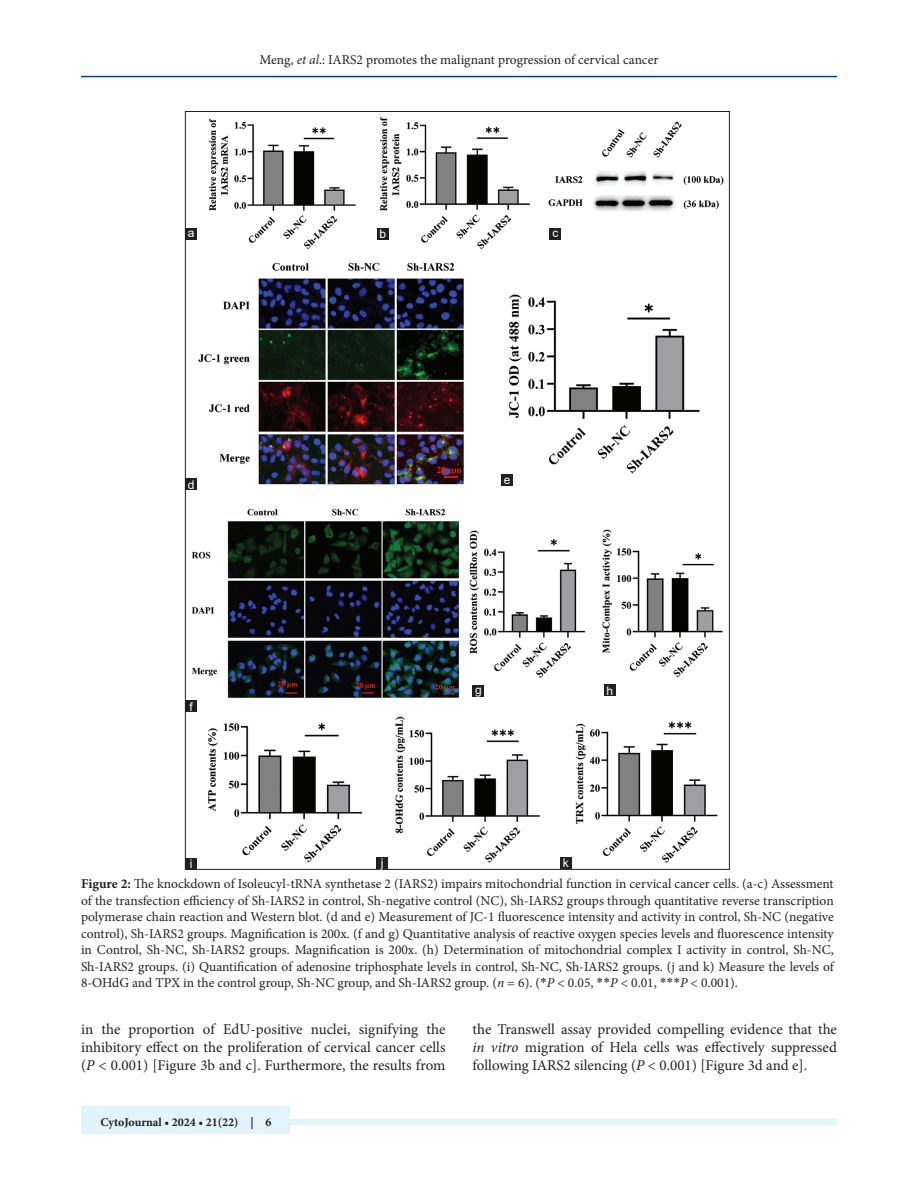
<style>
.page{position:relative;width:918px;height:1188px;background:#fff}
.page>*{position:absolute;margin:0;border:0;box-sizing:border-box;transform-origin:0 0}
.TX{font:15px/18px "Minion Pro";color:#231f20;text-align:justify}
.FGC{font:13.5px/16.5px "Minion Pro";letter-spacing:-.005em;color:#231f20;text-align:justify}
.t1{font:700 12px "Minion Pro";color:#231f20}
.LABEL{font:12px "Arial";color:#fff}
.s1{font-style:italic}
.s2{font-weight:700}
.s3{font-family:"Times New Roman"}
</style>
<div class="page">
<hr style="left:81px;top:76px;width:756px;height:1px;background:#164077">
<div style="left:81px;top:1119px;width:756px;height:6px;background:#e1f4fc"></div>
<div style="left:81px;top:1106px;width:208px;height:28px;background:#e1f4fc"></div>
<img style="left:191px;top:117px;width:533px;height:746px">
<div style="left:185px;top:478px;width:12px;height:12px;background:#231f20"></div>
<div style="left:604px;top:684px;width:12px;height:12px;background:#231f20"></div>
<div style="left:185px;top:858px;width:12px;height:12px;background:#231f20"></div>
<div style="left:376px;top:857px;width:12px;height:12px;background:#231f20"></div>
<div style="left:560px;top:857px;width:12px;height:12px;background:#231f20"></div>
<div style="left:549px;top:228px;width:12px;height:12px;background:#231f20"></div>
<div style="left:472px;top:685px;width:12px;height:12px;background:#231f20"></div>
<div style="left:377px;top:228px;width:12px;height:12px;background:#231f20"></div>
<div style="left:185px;top:700px;width:12px;height:12px;background:#231f20"></div>
<div style="left:185px;top:228px;width:12px;height:12px;background:#231f20"></div>
<div style="left:501px;top:474px;width:12px;height:12px;background:#231f20"></div>
<p class="LABEL" style="left:188px;top:225px;width:8px">a</p>
<p class="FGC" style="left:260px;top:51px;width:400px">Meng, <span class="s1">et al</span>.: IARS2 promotes the malignant progression of cervical cancer</p>
<p class="LABEL" style="left:380px;top:226px;width:8px">b</p>
<p class="LABEL" style="left:552px;top:225px;width:7px">c</p>
<p class="LABEL" style="left:188px;top:477px;width:8px">d</p>
<p class="LABEL" style="left:190px;top:699px;width:5px">f</p>
<p class="LABEL" style="left:504px;top:472px;width:8px">e</p>
<p class="LABEL" style="left:475px;top:681px;width:8px">g</p>
<p class="LABEL" style="left:606px;top:683px;width:8px">h</p>
<p class="LABEL" style="left:190px;top:856px;width:4px">i</p>
<p class="LABEL" style="left:381px;top:855px;width:4px">j</p>
<p class="LABEL" style="left:563px;top:855px;width:7px">k</p>
<p class="FGC" style="left:81px;top:876px;width:754px"><span class="s2">Figure 2:</span> The knockdown of Isoleucyl-tRNA synthetase 2 (IARS2) impairs mitochondrial function in cervical cancer cells. (a-c) Assessment of the transfection efficiency of Sh-IARS2 in control, Sh-negative control (NC), Sh-IARS2 groups through quantitative reverse transcription polymerase chain reaction and Western blot. (d and e) Measurement of JC-1 fluorescence intensity and activity in control, Sh-NC (negative control), Sh-IARS2 groups. Magnification is 200x. (f and g) Quantitative analysis of reactive oxygen species levels and fluorescence intensity in Control, Sh-NC, Sh-IARS2 groups. Magnification is 200x. (h) Determination of mitochondrial complex I activity in control, Sh-NC, Sh-IARS2 groups. (i) Quantification of adenosine triphosphate levels in control, Sh-NC, Sh-IARS2 groups. (j and k) Measure the levels of 8-OHdG and TPX in the control group, Sh-NC group, and Sh-IARS2 group. (<span class="s1">n</span> = 6). (<span class="s3">*</span><span class="s1">P</span> &lt; 0.05, <span class="s3">**</span><span class="s1">P</span> &lt; 0.01, <span class="s3">***</span><span class="s1">P</span> &lt; 0.001).</p>
<p class="TX" style="left:81px;top:1020px;width:366px">in the proportion of EdU-positive nuclei, signifying the inhibitory effect on the proliferation of cervical cancer cells (<span class="s1">P</span> &lt; 0.001) [Figure 3b and c]. Furthermore, the results from</p>
<p class="TX" style="left:472px;top:1020px;width:366px">the Transwell assay provided compelling evidence that the <span class="s1">in vitro</span> migration of Hela cells was effectively suppressed following IARS2 silencing (<span class="s1">P</span> &lt; 0.001) [Figure 3d and e].</p>
<p class="t1" style="left:100px;top:1113px;width:173px">CytoJournal • 2024 • 21(22) | 6</p>
</div>
